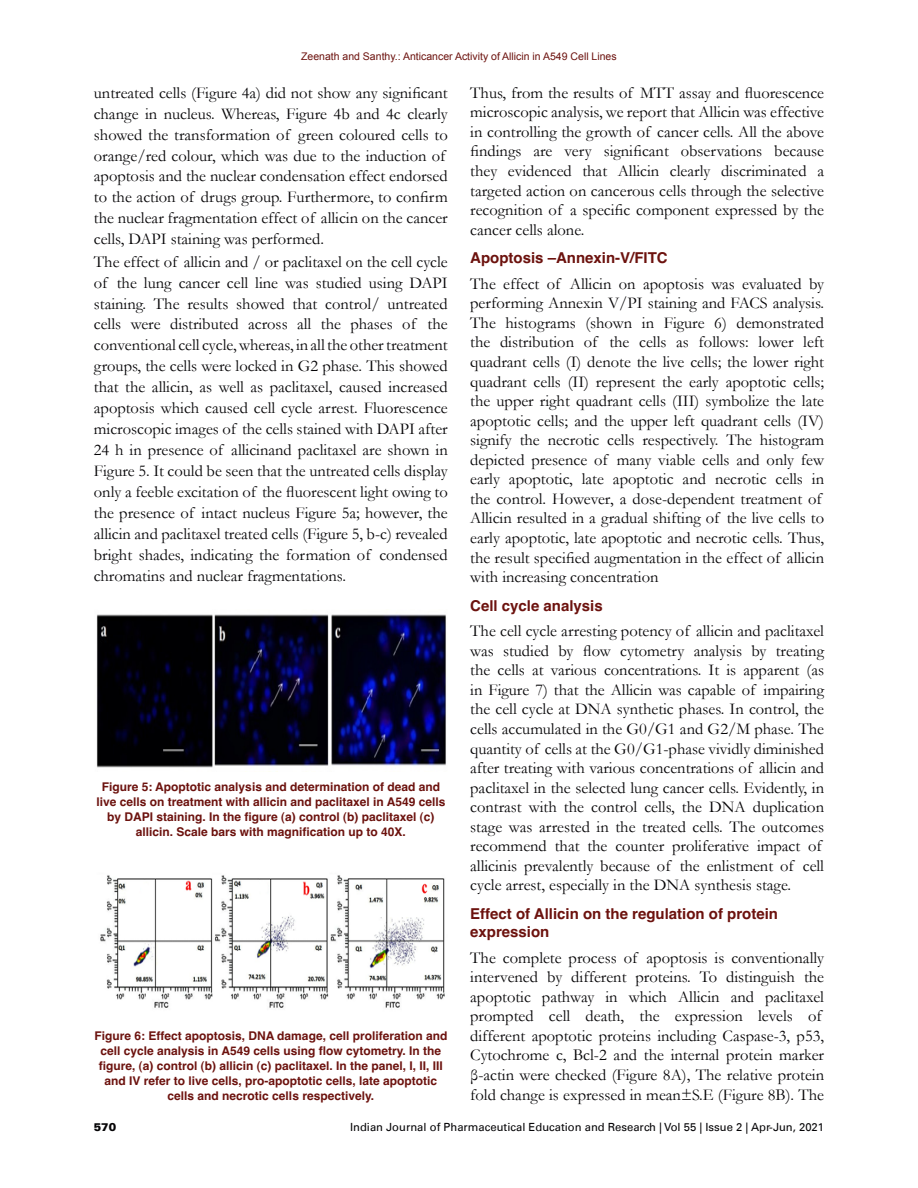
<style>
.page{position:relative;width:918px;height:1188px;background:#fff}
.page>*{position:absolute;margin:0;border:0;box-sizing:border-box;transform-origin:0 0}
.Body_Text{font:16.5px/19.5px "Garamond";color:#050406}
.t1{font:700 15px/18px "Helvetica";color:#6c120e}
.Fig_caption{font:700 12px/15px "Helvetica";color:#6c120e;text-align:center}
.t2{font:11.25px "Univers LT";color:#050406}
.t3{font:900 11.25px "Univers LT";color:#050406}
.t4{font:10.5px "Arial";color:#6c120e}
</style>
<div class="page">
<img style="left:96px;top:614px;width:350px;height:154px">
<img style="left:100px;top:875px;width:345px;height:133px">
<p class="t4" style="left:301px;top:49px;width:317px">Zeenath and Santhy.: Anticancer Activity of Allicin in A549 Cell Lines</p>
<p class="Body_Text" style="left:94px;top:82px;width:355px;line-height:20.9px">untreated cells (Figure 4a) did not show any significant change in nucleus. Whereas, Figure 4b and 4c clearly showed the transformation of green coloured cells to orange/red colour, which was due to the induction of apoptosis and the nuclear condensation effect endorsed to the action of drugs group. Furthermore, to confirm the nuclear fragmentation effect of allicin on the cancer cells, DAPI staining was performed.</p>
<p class="Body_Text" style="left:94px;top:251px;width:355px;line-height:20.9px;text-align:justify">The effect of allicin and / or paclitaxel on the cell cycle of the lung cancer cell line was studied using DAPI staining. The results showed that control/ untreated cells were distributed across all the phases of the conventional cell cycle, whereas, in all the other treatment groups, the cells were locked in G2 phase. This showed that the allicin, as well as paclitaxel, caused increased apoptosis which caused cell cycle arrest. Fluorescence microscopic images of the cells stained with DAPI after 24 h in presence of allicinand paclitaxel are shown in Figure 5. It could be seen that the untreated cells display only a feeble excitation of the fluorescent light owing to the presence of intact nucleus Figure 5a; however, the allicin and paclitaxel treated cells (Figure 5, b-c) revealed bright shades, indicating the formation of condensed chromatins and nuclear fragmentations.</p>
<p class="Fig_caption" style="left:96px;top:779px;width:351px">Figure 5: Apoptotic analysis and determination of dead and live cells on treatment with allicin and paclitaxel in A549 cells by DAPI staining. In the figure (a) control (b) paclitaxel (c) allicin. Scale bars with magnification up to 40X.</p>
<p class="Fig_caption" style="left:94px;top:1027px;width:354px">Figure 6: Effect apoptosis, DNA damage, cell proliferation and cell cycle analysis in A549 cells using flow cytometry. In the figure, (a) control (b) allicin (c) paclitaxel. In the panel, I, II, III and IV refer to live cells, pro-apoptotic cells, late apoptotic cells and necrotic cells respectively.</p>
<p class="Body_Text" style="left:470px;top:82px;width:355px;text-align:justify">Thus, from the results of MTT assay and fluorescence microscopic analysis, we report that Allicin was effective in controlling the growth of cancer cells. All the above findings are very significant observations because they evidenced that Allicin clearly discriminated a targeted action on cancerous cells through the selective recognition of a specific component expressed by the cancer cells alone.</p>
<h2 class="t1" style="left:470px;top:248px;width:199px">Apoptosis –Annexin-V/FITC</h2>
<p class="Body_Text" style="left:470px;top:273px;width:355px">The effect of Allicin on apoptosis was evaluated by performing Annexin V/PI staining and FACS analysis.<br>The histograms (shown in Figure 6) demonstrated the distribution of the cells as follows: lower left quadrant cells (I) denote the live cells; the lower right quadrant cells (II) represent the early apoptotic cells; the upper right quadrant cells (III) symbolize the late apoptotic cells; and the upper left quadrant cells (IV) signify the necrotic cells respectively. The histogram depicted presence of many viable cells and only few early apoptotic, late apoptotic and necrotic cells in the control. However, a dose-dependent treatment of Allicin resulted in a gradual shifting of the live cells to early apoptotic, late apoptotic and necrotic cells. Thus, the result specified augmentation in the effect of allicin with increasing concentration</p>
<h2 class="t1" style="left:470px;top:596px;width:134px">Cell cycle analysis</h2>
<p class="Body_Text" style="left:470px;top:621px;width:355px">The cell cycle arresting potency of allicin and paclitaxel was studied by flow cytometry analysis by treating the cells at various concentrations. It is apparent (as in Figure 7) that the Allicin was capable of impairing the cell cycle at DNA synthetic phases. In control, the cells accumulated in the G0/G1 and G2/M phase. The quantity of cells at the G0/G1-phase vividly diminished after treating with various concentrations of allicin and paclitaxel in the selected lung cancer cells. Evidently, in contrast with the control cells, the DNA duplication stage was arrested in the treated cells. The outcomes recommend that the counter proliferative impact of allicinis prevalently because of the enlistment of cell cycle arrest, especially in the DNA synthesis stage.</p>
<h2 class="t1" style="left:470px;top:904px;width:309px">Effect of Allicin on the regulation of protein expression</h2>
<p class="Body_Text" style="left:470px;top:947px;width:355px">The complete process of apoptosis is conventionally intervened by different proteins. To distinguish the apoptotic pathway in which Allicin and paclitaxel prompted cell death, the expression levels of different apoptotic proteins including Caspase-3, p53, Cytochrome c, Bcl-2 and the internal protein marker β-actin were checked (Figure 8A), The relative protein fold change is expressed in mean±S.E (Figure 8B). The</p>
<p class="t3" style="left:94px;top:1120px;width:24px">570</p>
<p class="t2" style="left:350px;top:1120px;width:476px">Indian Journal of Pharmaceutical Education and Research | Vol 55 | Issue 2 | Apr-Jun, 2021</p>
</div>
